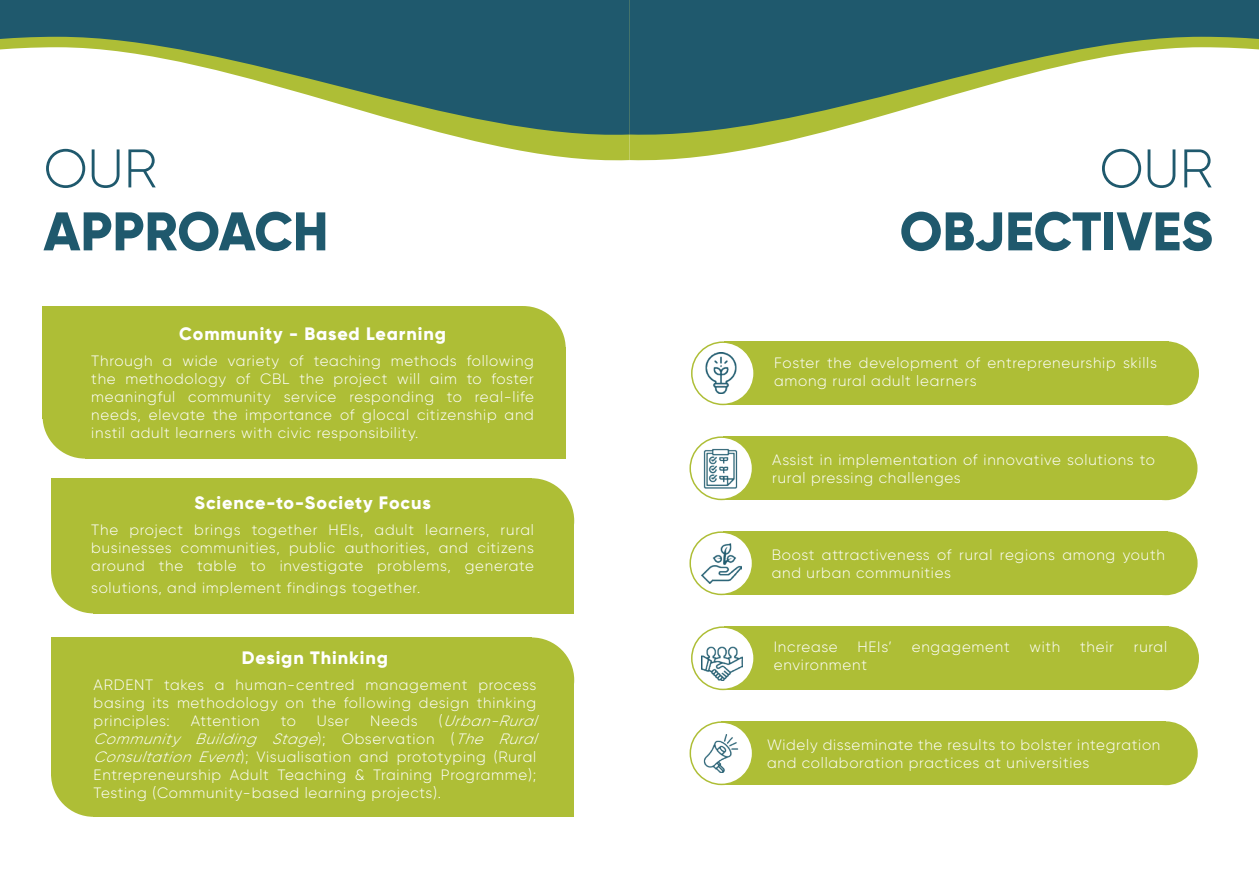
<style>
.page{position:relative;width:1259px;height:893px;background:#fff}
.page>*{position:absolute;margin:0;border:0;box-sizing:border-box;transform-origin:0 0}
.t1{font:800 54.3px "Gilroy";color:#1f596d}
.t2{font:300 54.3px "Gilroy";color:#1f596d}
.t3{font:800 18px "Gilroy";letter-spacing:.05em;color:#fff}
.t4{font:300 15px/18px "Gilroy";letter-spacing:.05em;color:#fff}
.s1{font-style:italic}
</style>
<div class="page">
<svg style="left:475px;top:141px;width:154px;height:20px;fill:#aebe36"></svg>
<svg style="left:629px;top:140px;width:162px;height:21px;fill:#aebe36"></svg>
<svg style="left:0;top:0;width:629px;height:141px;fill:#1f596d"></svg>
<svg style="left:629px;top:0;width:630px;height:140px;fill:#1f596d"></svg>
<div style="left:94px;top:683px;width:480px;height:134px;background:#aebe36"></div>
<div style="left:489px;top:637px;width:85px;height:85px;background:#aebe36;border-radius:50%"></div>
<div style="left:51px;top:637px;width:481px;height:139px;background:#aebe36"></div>
<div style="left:51px;top:732px;width:85px;height:85px;background:#aebe36;border-radius:50%"></div>
<div style="left:85px;top:347px;width:481px;height:112px;background:#aebe36"></div>
<div style="left:724px;top:341px;width:445px;height:64px;background:#aebe36"></div>
<div style="left:723px;top:436px;width:444px;height:64px;background:#aebe36"></div>
<div style="left:723px;top:531px;width:444px;height:64px;background:#aebe36"></div>
<div style="left:692px;top:342px;width:62px;height:62px;background:#fff;border-radius:50%"></div>
<div style="left:691px;top:341px;width:64px;height:64px;border:2px solid #aebe36;border-radius:50%"></div>
<div style="left:690px;top:532px;width:62px;height:62px;background:#fff;border-radius:50%"></div>
<div style="left:689px;top:531px;width:64px;height:64px;border:2px solid #aebe36;border-radius:50%"></div>
<div style="left:690px;top:437px;width:62px;height:62px;background:#fff;border-radius:50%"></div>
<div style="left:689px;top:436px;width:64px;height:64px;border:2px solid #aebe36;border-radius:50%"></div>
<div style="left:1135px;top:341px;width:64px;height:64px;background:#aebe36;border-radius:50%"></div>
<div style="left:1133px;top:436px;width:64px;height:64px;background:#aebe36;border-radius:50%"></div>
<div style="left:1133px;top:531px;width:64px;height:64px;background:#aebe36;border-radius:50%"></div>
<div style="left:724px;top:626px;width:444px;height:64px;background:#aebe36"></div>
<div style="left:692px;top:627px;width:62px;height:62px;background:#fff;border-radius:50%"></div>
<div style="left:691px;top:626px;width:64px;height:64px;border:2px solid #aebe36;border-radius:50%"></div>
<div style="left:1135px;top:626px;width:64px;height:64px;background:#aebe36;border-radius:50%"></div>
<div style="left:721px;top:721px;width:445px;height:64px;background:#aebe36"></div>
<div style="left:690px;top:722px;width:62px;height:62px;background:#fff;border-radius:50%"></div>
<div style="left:689px;top:721px;width:64px;height:64px;border:2px solid #aebe36;border-radius:50%"></div>
<div style="left:1134px;top:721px;width:63px;height:64px;background:#aebe36;border-radius:50%"></div>
<div style="left:480px;top:306px;width:86px;height:85px;background:#aebe36;border-radius:50%"></div>
<div style="left:43px;top:306px;width:480px;height:113px;background:#aebe36"></div>
<div style="left:43px;top:374px;width:85px;height:85px;background:#aebe36;border-radius:50%"></div>
<div style="left:94px;top:521px;width:480px;height:93px;background:#aebe36"></div>
<div style="left:489px;top:478px;width:85px;height:85px;background:#aebe36;border-radius:50%"></div>
<div style="left:51px;top:478px;width:481px;height:93px;background:#aebe36"></div>
<div style="left:51px;top:528px;width:85px;height:85px;background:#aebe36;border-radius:50%"></div>
<img style="left:703px;top:734px;width:36px;height:38px">
<img style="left:703px;top:448px;width:35px;height:40px">
<img style="left:705px;top:353px;width:32px;height:41px">
<img style="left:702px;top:543px;width:39px;height:40px">
<img style="left:701px;top:646px;width:41px;height:34px">
<h1 class="t2" style="left:43px;top:135px;width:115px">OUR</h1>
<h1 class="t1" style="left:43px;top:197px;width:286px">APPROACH</h1>
<p class="t3" style="left:179px;top:322px;width:268px">Community - Based Learning</p>
<p class="t4" style="left:91px;top:352px;width:444px;text-align:justify">Through a wide variety of teaching methods following the methodology of CBL the project will aim to foster meaningful community service responding to real-life needs, elevate the importance of glocal citizenship and instil adult learners with civic responsibility.</p>
<p class="t3" style="left:194px;top:491px;width:238px">Science-to-Society Focus</p>
<p class="t4" style="left:91px;top:521px;width:444px;text-align:justify">The project brings together HEIs, adult learners, rural businesses communities, public authorities, and citizens around the table to investigate problems, generate</p>
<p class="t4" style="left:91px;top:578px;width:330px">solutions, and implement findings together.</p>
<p class="t3" style="left:242px;top:646px;width:148px">Design Thinking</p>
<p class="t4" style="left:94px;top:676px;width:444px;text-align:justify">ARDENT takes a human-centred management process basing its methodology on the following design thinking principles:</p>
<p class="t4" style="left:94px;top:712px;width:451px;text-indent:345px">( <span class="s1">Urban-Rural Community Building Stage</span>) ; O b s e r v a t i o n ( <span class="s1">The Rural Consultation Event</span>); Visualisation and prototyping (Rural Entrepreneurship Adult Teaching &amp; Training Programme); Testing (Community-based learning projects).</p>
<p class="t4" style="left:191px;top:712px;width:71px">Attention</p>
<p class="t4" style="left:281px;top:712px;width:17px">to</p>
<p class="t4" style="left:317px;top:712px;width:34px">User</p>
<p class="t4" style="left:370px;top:712px;width:49px">Needs</p>
<h1 class="t2" style="left:1099px;top:135px;width:115px">OUR</h1>
<h1 class="t1" style="left:899px;top:197px;width:315px">OBJECTIVES</h1>
<p class="t4" style="left:774px;top:354px;width:384px">Foster the development of entrepreneurship skills among rural adult learners</p>
<p class="t4" style="left:772px;top:450px;width:384px">Assist in implementation of innovative solutions to rural pressing challenges</p>
<p class="t4" style="left:771px;top:545px;width:395px">Boost attractiveness of rural regions among youth and urban communities</p>
<p class="t4" style="left:774px;top:637px;width:65px">Increase</p>
<p class="t4" style="left:857px;top:637px;width:36px">HEIs’</p>
<p class="t4" style="left:912px;top:637px;width:99px">engagement</p>
<p class="t4" style="left:1029px;top:637px;width:32px">with</p>
<p class="t4" style="left:1080px;top:637px;width:35px">their</p>
<p class="t4" style="left:1133px;top:637px;width:35px">rural</p>
<p class="t4" style="left:774px;top:655px;width:95px">environment</p>
<p class="t4" style="left:767px;top:735px;width:395px">Widely disseminate the results to bolster integration and collaboration practices at universities</p>
</div>
